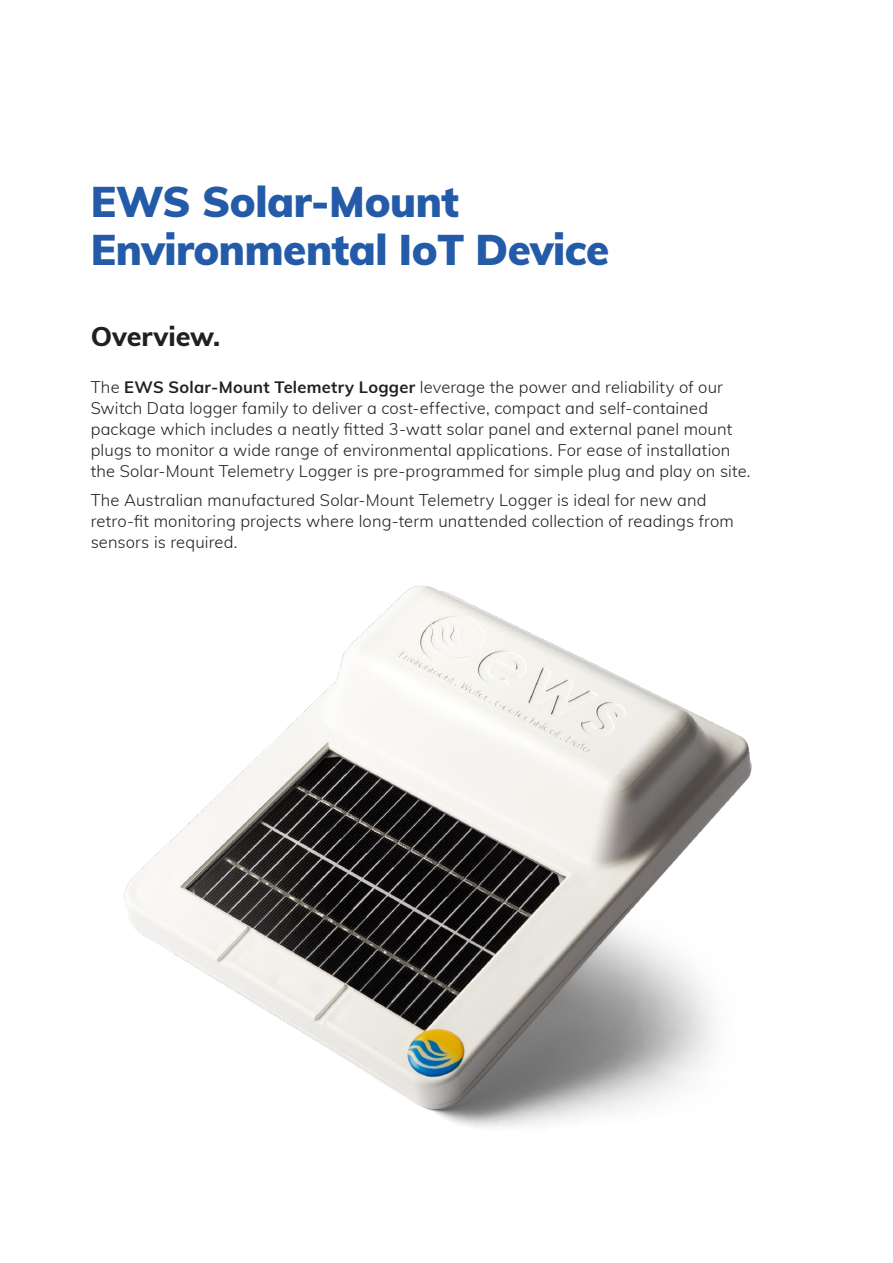
<style>
.page{position:relative;width:893px;height:1263px;background:#fff}
.page>*{position:absolute;margin:0;border:0;box-sizing:border-box;transform-origin:0 0}
.t1{font:900 42px/48px "Muli";letter-spacing:-.01em;color:#245ba9}
.t2{font:800 27px "Muli";color:#231f20}
.t3{font:300 16.5px/21px "Muli";letter-spacing:.01em;color:#231f20}
.s1{font-weight:700}
</style>
<div class="page">
<img style="left:124px;top:585px;width:628px;height:543px">
<h1 class="t1" style="left:91px;top:176px;width:520px">EWS Solar-Mount<br>Environmental IoT Device</h1>
<h2 class="t2" style="left:91px;top:317px;width:131px">Overview.</h2>
<p class="t3" style="left:91px;top:375px;width:661px">The <span class="s1">EWS Solar-Mount Telemetry Logger</span> leverage the power and reliability of our Switch Data logger family to deliver a cost-effective, compact and self-contained package which includes a neatly fitted 3-watt solar panel and external panel mount plugs to monitor a wide range of environmental applications. For ease of installation the Solar-Mount Telemetry Logger is pre-programmed for simple plug and play on site.</p>
<p class="t3" style="left:91px;top:489px;width:645px">The Australian manufactured Solar-Mount Telemetry Logger is ideal for new and retro-fit monitoring projects where long-term unattended collection of readings from sensors is required.</p>
</div>
